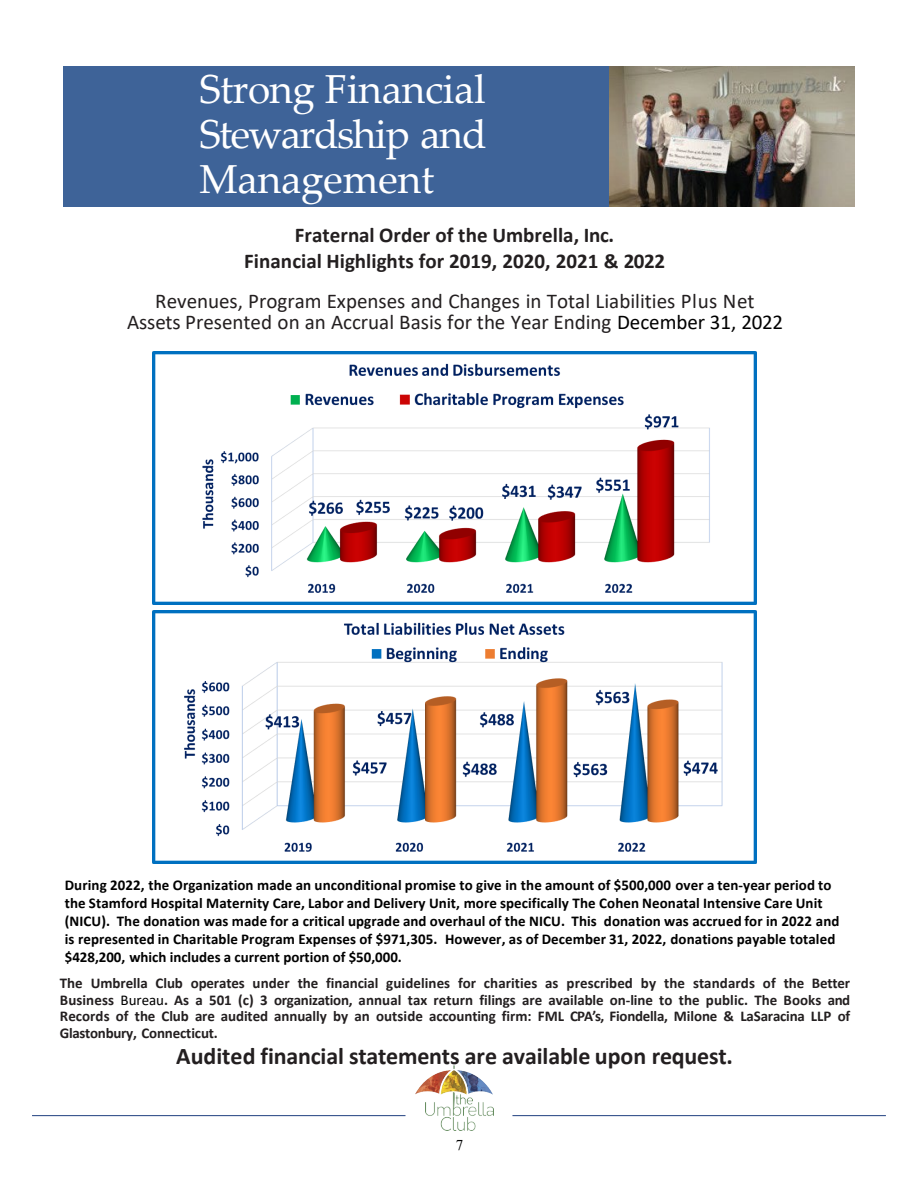
<style>
.page{position:relative;width:918px;height:1188px;background:#fff}
.page>*{position:absolute;margin:0;border:0;box-sizing:border-box;transform-origin:0 0}
.t1{font:40.5px/45px "Palatino Linotype";letter-spacing:-.01em;color:#fff;text-align:justify}
.t2{font:700 24px "Calibri";letter-spacing:-.005em;color:#231f20}
.t3{font:21px/21px "Calibri";color:#231f20;text-align:center}
.t4{font:700 21px "Calibri";color:#231f20}
.t5{font:700 15px/18px "Calibri";letter-spacing:.005em;color:#000}
.t6{font:700 15px/16.5px "Calibri";letter-spacing:-.01em;color:#231f20;text-align:justify}
.t7{font:15px "Times New Roman";color:#010202}
.s1{color:#000}
.s2{font-weight:400;color:#000}
</style>
<div class="page">
<div style="left:63px;top:66px;width:547px;height:141px;background:#3e6398"></div>
<img style="left:425px;top:1093px;width:69px;height:37px">
<img style="left:415px;top:1066px;width:77px;height:44px">
<hr style="left:32px;top:1115px;width:374px;height:1px;background:#204080">
<hr style="left:512px;top:1115px;width:374px;height:1px;background:#204080">
<img style="left:610px;top:67px;width:245px;height:140px">
<img style="left:152px;top:610px;width:605px;height:254px">
<img style="left:152px;top:351px;width:605px;height:254px">
<h2 class="t1" style="left:199px;top:65px;width:289px">Strong Financial Stewardship and Management</h2>
<p class="t4" style="left:295px;top:220px;width:321px">Fraternal Order of the Umbrella, Inc.</p>
<p class="t4" style="left:244px;top:246px;width:422px">Financial Highlights for 2019, 2020, 2021 &amp; 2022</p>
<p class="t3" style="left:127px;top:290px;width:657px">Revenues, Program Expenses and Changes in Total Liabilities Plus Net<br>Assets Presented on an Accrual Basis for the Year Ending <span class="s1">December 31, 2022</span></p>
<p class="t5" style="left:65px;top:875px;width:776px">During 2022, the Organization made an unconditional promise to give in the amount of $500,000 over a ten-year period to the Stamford Hospital Maternity Care, Labor and Delivery Unit, more specifically The Cohen Neonatal Intensive Care Unit (NICU). The donation was made for a critical upgrade and overhaul of the NICU. This donation was accrued for in 2022 and is represented in Charitable Program Expenses of $971,305. However, as of December 31, 2022, donations payable totaled $428,200, which includes a current portion of $50,000.</p>
<p class="t6" style="left:60px;top:975px;width:792px">The Umbrella Club operates under the financial guidelines for charities as prescribed by the standards of the Better Business <span class="s2">Bureau</span>. As a 501 (c) 3 organization, annual tax return filings are available on-line to the public. The Books and Records of the Club are audited annually by an outside accounting firm: FML CPA’s, Fiondella, Milone &amp; LaSaracina LLP of Glastonbury, Connecticut.</p>
<p class="t2" style="left:176px;top:1039px;width:558px">Audited financial statements are available upon request.</p>
<p class="t7" style="left:456px;top:1134px;width:9px">7</p>
</div>
